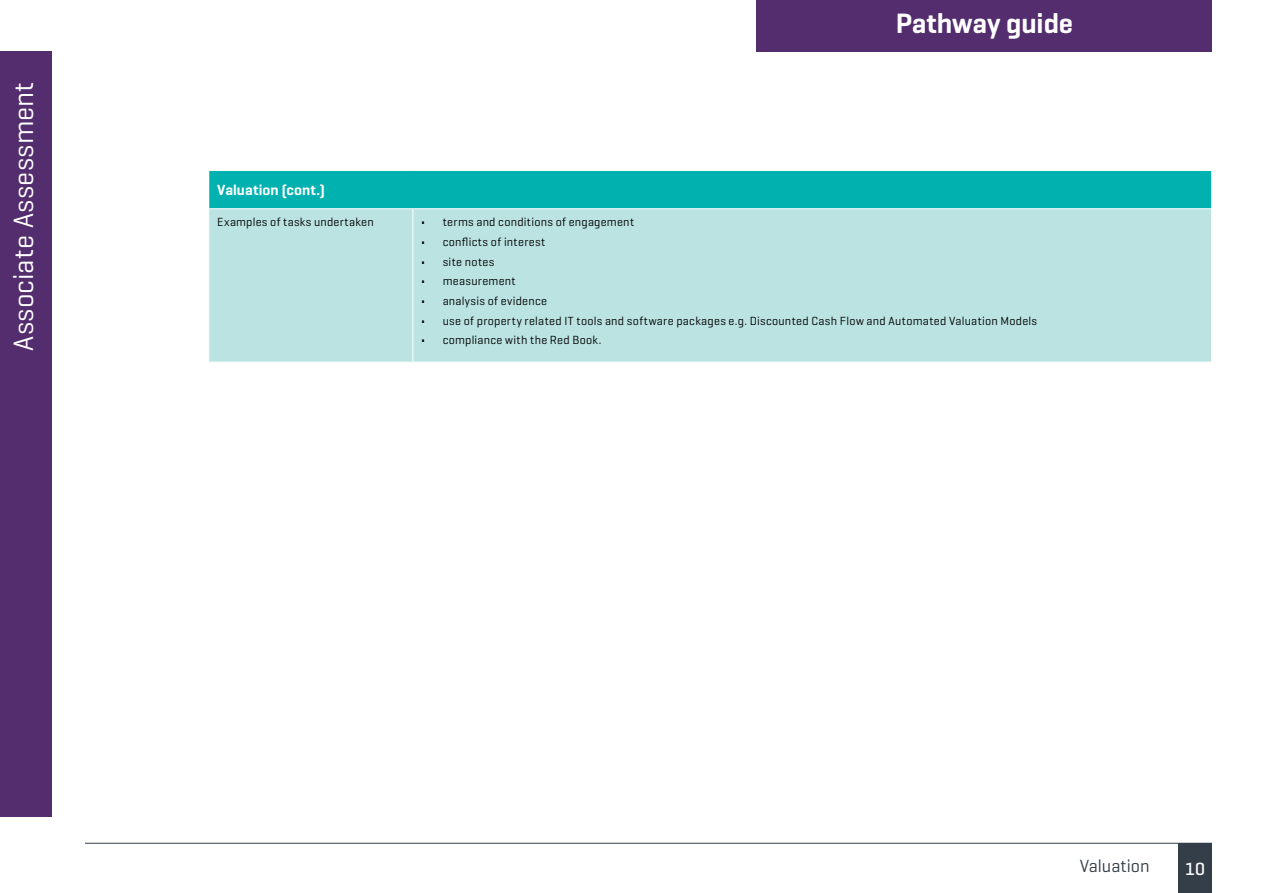
<style>
.page{position:relative;width:1263px;height:893px;background:#fff}
.page>*{position:absolute;margin:0;border:0;box-sizing:border-box;transform-origin:0 0}
.t1{font:28.5px "Geogrotesque";letter-spacing:.01em;color:#fff}
.t2{font:600 28.5px "Geogrotesque";letter-spacing:-.005em;color:#fff}
.t3{font:18px "Geogrotesque";color:#333e48}
.t4{font:500 18px "Geogrotesque";color:#fff}
.t5{font:600 15px "Geogrotesque";letter-spacing:.005em;color:#fff}
.t6{font:12px "Geogrotesque";letter-spacing:.025em;color:#000}
.s1{font-weight:700}
</style>
<div class="page">
<div style="left:1178px;top:843px;width:34px;height:50px;background:#333e48"></div>
<hr style="left:85px;top:843px;width:1127px;height:1px;background:#333e48">
<div style="left:0;top:51px;width:51px;height:765px;background:#532d6d"></div>
<div style="left:757px;top:0;width:455px;height:51px;background:#532d6d"></div>
<div style="left:209px;top:170px;width:1002px;height:39px;background:#00b1b0"></div>
<div style="left:209px;top:209px;width:1002px;height:153px;background:#bae3e2"></div>
<hr style="left:208px;top:170px;width:205px;height:1px;background:#fff">
<hr style="left:413px;top:170px;width:799px;height:1px;background:#fff">
<hr style="left:208px;top:208px;width:205px;height:1px;background:#fff">
<hr style="left:413px;top:208px;width:799px;height:1px;background:#fff">
<hr style="left:412px;top:209px;width:1px;height:153px;background:#fff">
<h1 class="t1" style="left:6px;top:351px;width:271px;rotate:-90deg">Associate Assessment</h1>
<h1 class="t2" style="left:896px;top:6px;width:179px">Pathway guide</h1>
<p class="t5" style="left:217px;top:181px;width:109px">Valuation (cont.)</p>
<p class="t6" style="left:217px;top:215px;width:158px">Examples of tasks undertaken</p>
<p class="t6" style="left:421px;top:215px;width:214px"><span class="s1">•</span> terms and conditions of engagement</p>
<p class="t6" style="left:421px;top:234px;width:126px"><span class="s1">•</span> conflicts of interest</p>
<p class="t6" style="left:421px;top:254px;width:75px"><span class="s1">•</span> site notes</p>
<p class="t6" style="left:421px;top:274px;width:96px"><span class="s1">•</span> measurement</p>
<p class="t6" style="left:421px;top:293px;width:127px"><span class="s1">•</span> analysis of evidence</p>
<p class="t6" style="left:421px;top:313px;width:617px"><span class="s1">•</span> use of property related IT tools and software packages e.g. Discounted Cash Flow and Automated Valuation Models</p>
<p class="t6" style="left:421px;top:333px;width:181px"><span class="s1">•</span> compliance with the Red Book.</p>
<h2 class="t3" style="left:1080px;top:854px;width:71px">Valuation</h2>
<h2 class="t4" style="left:1185px;top:857px;width:21px">10</h2>
</div>
